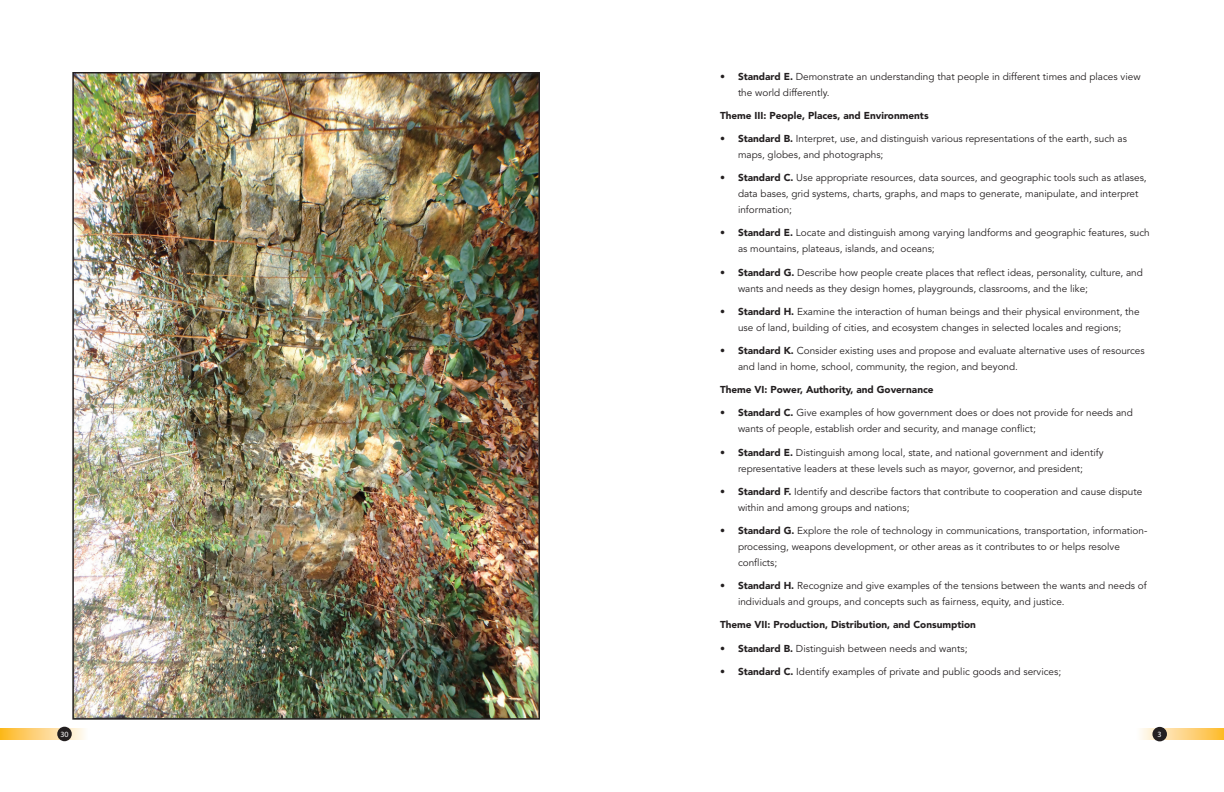
<style>
.page{position:relative;width:1224px;height:792px;background:#fff}
.page>*{position:absolute;margin:0;border:0;box-sizing:border-box;transform-origin:0 0}
.t1{font:10px/16px "Avenir LT Std";color:#231f20}
.t2{font:900 10px "Avenir LT Std";color:#231f20}
.t3{font:8px "Myriad Pro";color:#fff}
.s1{font-weight:900}
</style>
<div class="page">
<svg style="left:1140px;top:729px;width:84px;height:10px"></svg>
<div style="left:1152px;top:727px;width:15px;height:14px;background:#231f20;border-radius:50%"></div>
<svg style="left:0;top:729px;width:85px;height:10px"></svg>
<div style="left:57px;top:727px;width:15px;height:14px;background:#231f20;border-radius:50%"></div>
<img style="left:75px;top:75px;width:462px;height:642px">
<div style="left:72px;top:72px;width:468px;height:648px;border:2px solid #231f20"></div>
<p class="t1" style="left:738px;top:68px;width:404px;text-indent:-18px"><span class="s1">• Standard E.</span> Demonstrate an understanding that people in different times and places view the world differently.</p>
<p class="t2" style="left:720px;top:109px;width:210px">Theme III: People, Places, and Environments</p>
<p class="t1" style="left:738px;top:131px;width:391px;text-indent:-18px"><span class="s1">• Standard B.</span> Interpret, use, and distinguish various representations of the earth, such as maps, globes, and photographs;</p>
<p class="t1" style="left:738px;top:170px;width:410px;text-indent:-18px"><span class="s1">• Standard C.</span> Use appropriate resources, data sources, and geographic tools such as atlases, data bases, grid systems, charts, graphs, and maps to generate, manipulate, and interpret information;</p>
<p class="t1" style="left:738px;top:225px;width:413px;text-indent:-18px"><span class="s1">• Standard E.</span> Locate and distinguish among varying landforms and geographic features, such as mountains, plateaus, islands, and oceans;</p>
<p class="t1" style="left:738px;top:264px;width:406px;text-indent:-18px"><span class="s1">• Standard G.</span> Describe how people create places that reflect ideas, personality, culture, and wants and needs as they design homes, playgrounds, classrooms, and the like;</p>
<p class="t1" style="left:720px;top:304px;width:421px;text-align:center"><span class="s1">• Standard H.</span> Examine the interaction of human beings and their physical environment, the use of land, building of cities, and ecosystem changes in selected locales and regions;</p>
<p class="t1" style="left:738px;top:343px;width:408px;text-indent:-18px"><span class="s1">• Standard K.</span> Consider existing uses and propose and evaluate alternative uses of resources and land in home, school, community, the region, and beyond.</p>
<p class="t2" style="left:720px;top:384px;width:215px">Theme VI: Power, Authority, and Governance</p>
<p class="t1" style="left:738px;top:405px;width:396px;text-indent:-18px"><span class="s1">• Standard C.</span> Give examples of how government does or does not provide for needs and wants of people, establish order and security, and manage conflict;</p>
<p class="t1" style="left:720px;top:444px;width:385px;text-align:center"><span class="s1">• Standard E.</span> Distinguish among local, state, and national government and identify representative leaders at these levels such as mayor, governor, and president;</p>
<p class="t1" style="left:738px;top:484px;width:406px;text-indent:-18px"><span class="s1">• Standard F.</span> Identify and describe factors that contribute to cooperation and cause dispute within and among groups and nations;</p>
<p class="t1" style="left:738px;top:523px;width:411px;text-indent:-18px"><span class="s1">• Standard G.</span> Explore the role of technology in communications, transportation, information&shy;processing, weapons development, or other areas as it contributes to or helps resolve conflicts;</p>
<p class="t1" style="left:738px;top:578px;width:410px;text-indent:-18px"><span class="s1">• Standard H.</span> Recognize and give examples of the tensions between the wants and needs of individuals and groups, and concepts such as fairness, equity, and justice.</p>
<p class="t2" style="left:720px;top:619px;width:258px">Theme VII: Production, Distribution, and Consumption</p>
<p class="t1" style="left:720px;top:640px;width:249px"><span class="s1">• Standard B.</span> Distinguish between needs and wants;</p>
<p class="t1" style="left:720px;top:664px;width:343px"><span class="s1">• Standard C.</span> Identify examples of private and public goods and services;</p>
<p class="t3" style="left:60px;top:729px;width:10px">30</p>
<p class="t3" style="left:1158px;top:730px;width:6px">3</p>
</div>
